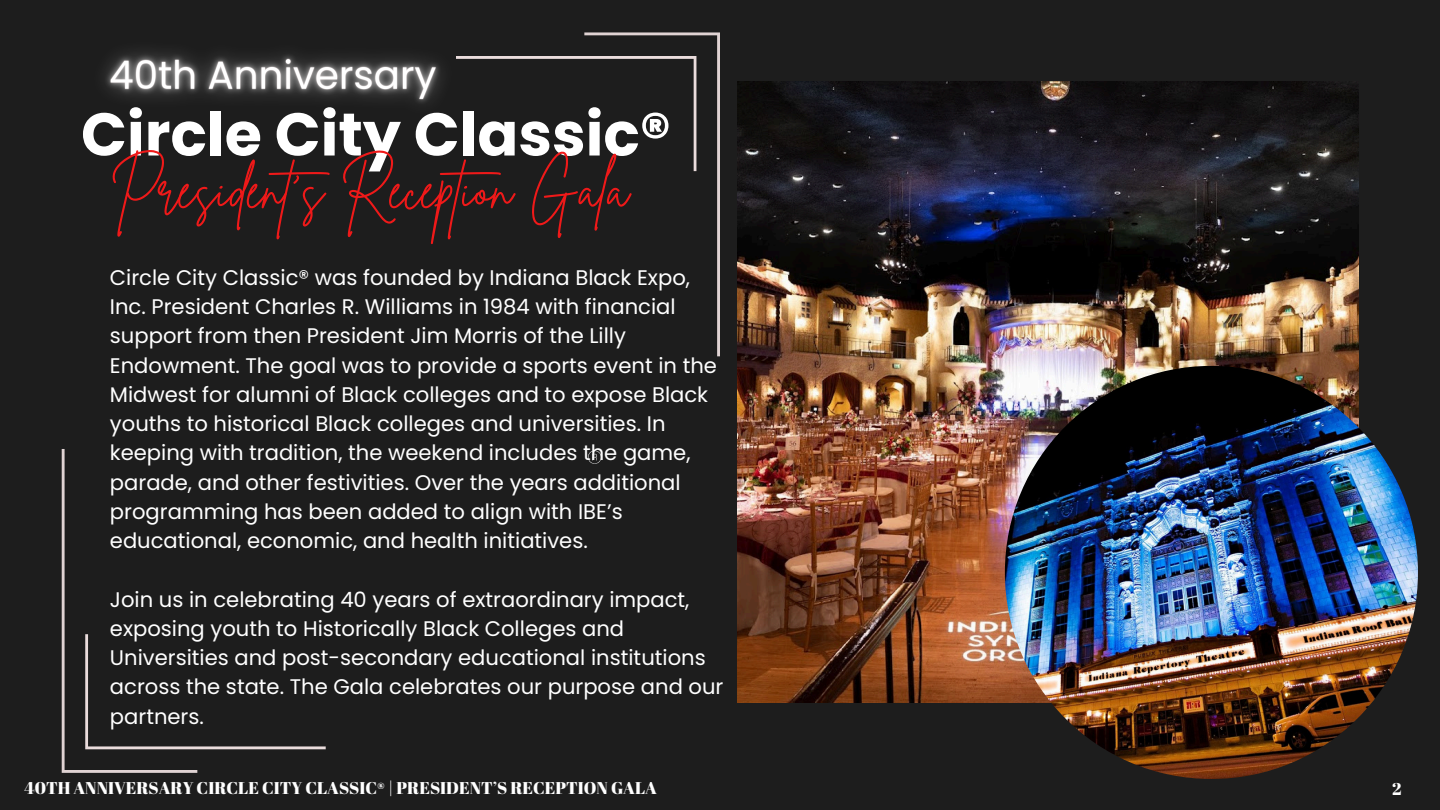
<style>
.page{position:relative;width:1440px;height:810px;background:#1d1d1d}
.page>*{position:absolute;margin:0;border:0;box-sizing:border-box;transform-origin:0 0}
.t1{font:700 60.3px "Poppins";color:#fff}
.t2{font:54.4px "Brittany Signature";color:#ef1919}
.t3{font:21.1px/29.2px "Poppins";color:#fff}
.t4{font:17px "Abril Fatface";color:#fff}
</style>
<div class="page">
<svg style="left:62px;top:449px;width:264px;height:324px"></svg>
<svg style="left:478px;top:32px;width:242px;height:324px"></svg>
<img style="left:737px;top:81px;width:622px;height:622px">
<img style="left:1005px;top:366px;width:413px;height:413px;border-radius:50%">
<img style="left:105px;top:52px;width:373px;height:52px">
<svg style="left:588px;top:450px;width:13px;height:14px"></svg>
<p class="t1" style="left:81px;top:92px;width:591px">Circle City Classic®</p>
<p class="t2" style="left:110px;top:154px;width:520px">President’s Reception Gala</p>
<h4 class="t3" style="left:110px;top:263px;width:609px">Circle City Classic® was founded by Indiana Black Expo, Inc. President Charles R. Williams in 1984 with financial support from then President Jim Morris of the Lilly Endowment. The goal was to provide a sports event in the Midwest for alumni of Black colleges and to expose Black youths to historical Black colleges and universities. In keeping with tradition, the weekend includes the game, parade, and other festivities. Over the years additional programming has been added to align with IBE’s educational, economic, and health initiatives.</h4>
<h4 class="t3" style="left:110px;top:585px;width:615px">Join us in celebrating 40 years of extraordinary impact, exposing youth to Historically Black Colleges and Universities and post-secondary educational institutions across the state. The Gala celebrates our purpose and our partners.</h4>
<p class="t4" style="left:25px;top:776px;width:634px">40TH ANNIVERSARY CIRCLE CITY CLASSIC® | PRESIDENT’S RECEPTION GALA</p>
<h2 class="t4" style="left:1392px;top:777px;width:11px">2</h2>
</div>
